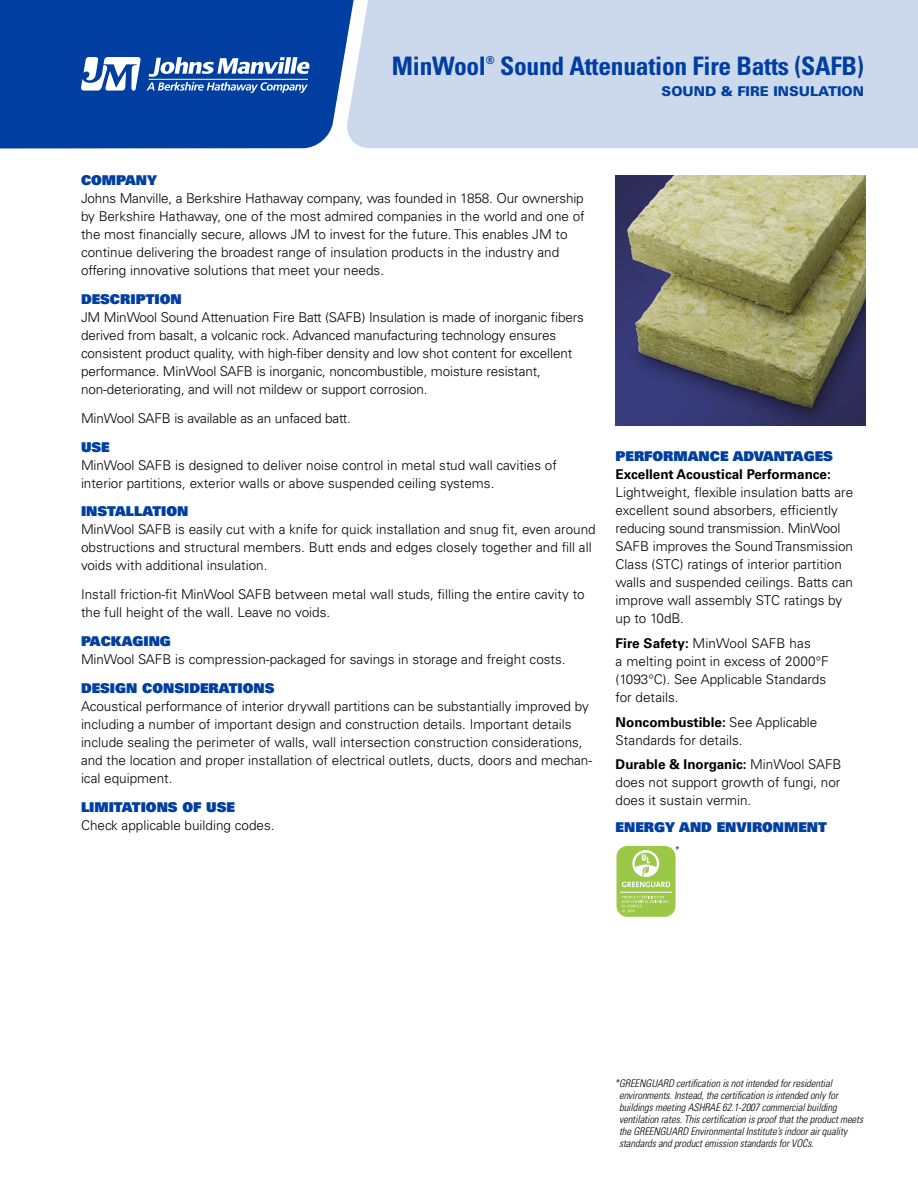
<style>
.page{position:relative;width:918px;height:1188px;background:#fff}
.page>*{position:absolute;margin:0;border:0;box-sizing:border-box;transform-origin:0 0}
.t1{font:700 condensed 25.5px "Univers LT Std";letter-spacing:-.01em;color:#003fa1}
.t2{font:300 13.5px/18px "Univers LT Std";color:#000}
.t3{font:13.5px "Univers LT Std X Black";color:#003fa1}
.t4{font:700 13.5px "Univers LT Std";color:#000}
.t5{font:900 13.5px "Univers LT Std";color:#003fa1}
.t6{font:700 condensed 10.8px "Univers LT Std";color:#003fa1}
.t7{font:italic 300 condensed 10.5px/12px "Univers LT Std";letter-spacing:-.005em;color:#000}
.t8{font:300 condensed 10.5px "Univers LT Std";color:#000}
.s1{font-weight:700}
</style>
<div class="page">
<div style="left:0;top:0;width:346px;height:149px;background:#003fa1"></div>
<div style="left:346px;top:0;width:572px;height:148px;background:#ccd9ec"></div>
<svg style="left:81px;top:57px;width:228px;height:36px"></svg>
<hr style="left:149px;top:79px;width:159px;height:1px;background:#fff">
<div style="left:617px;top:846px;width:59px;height:71px;background:#9cc847;border-radius:11px"></div>
<svg style="left:622px;top:896px;width:46px;height:16px"></svg>
<hr style="left:620px;top:892px;width:52px;height:1px;background:#fff">
<svg style="left:622px;top:850px;width:48px;height:37px"></svg>
<img style="left:616px;top:176px;width:249px;height:249px">
<h1 class="t1" style="left:392px;top:50px;width:96px">MinWool</h1>
<p class="t6" style="left:486px;top:54px;width:10px">®</p>
<h1 class="t1" style="left:500px;top:50px;width:365px">Sound Attenuation Fire Batts (SAFB)</h1>
<p class="t5" style="left:662px;top:83px;width:204px">SOUND &amp; FIRE INSULATION</p>
<p class="t3" style="left:81px;top:172px;width:78px">COMPANY</p>
<p class="t2" style="left:81px;top:189px;width:505px">Johns Manville, a Berkshire Hathaway company, was founded in 1858. Our ownership by Berkshire Hathaway, one of the most admired companies in the world and one of the most financially secure, allows JM to invest for the future. This enables JM to continue delivering the broadest range of insulation products in the industry and offering innovative solutions that meet your needs.</p>
<p class="t3" style="left:81px;top:290px;width:102px">DESCRIPTION</p>
<p class="t2" style="left:81px;top:308px;width:504px">JM MinWool Sound Attenuation Fire Batt (SAFB) Insulation is made of inorganic fibers derived from basalt, a volcanic rock. Advanced manufacturing technology ensures consistent product quality, with high-fiber density and low shot content for excellent performance. MinWool SAFB is inorganic, noncombustible, moisture resistant, non-deteriorating, and will not mildew or support corrosion.</p>
<p class="t2" style="left:81px;top:409px;width:272px">MinWool SAFB is available as an unfaced batt.</p>
<p class="t3" style="left:81px;top:438px;width:30px">USE</p>
<p class="t2" style="left:81px;top:456px;width:477px">MinWool SAFB is designed to deliver noise control in metal stud wall cavities of interior partitions, exterior walls or above suspended ceiling systems.</p>
<p class="t3" style="left:81px;top:503px;width:109px">INSTALLATION</p>
<p class="t2" style="left:81px;top:521px;width:516px">MinWool SAFB is easily cut with a knife for quick installation and snug fit, even around obstructions and structural members. Butt ends and edges closely together and fill all voids with additional insulation.</p>
<p class="t2" style="left:81px;top:585px;width:505px">Install friction-fit MinWool SAFB between metal wall studs, filling the entire cavity to the full height of the wall. Leave no voids.</p>
<p class="t3" style="left:81px;top:632px;width:91px">PACKAGING</p>
<p class="t2" style="left:81px;top:650px;width:486px">MinWool SAFB is compression-packaged for savings in storage and freight costs.</p>
<p class="t3" style="left:81px;top:679px;width:195px">DESIGN CONSIDERATIONS</p>
<p class="t2" style="left:81px;top:697px;width:513px">Acoustical performance of interior drywall partitions can be substantially improved by including a number of important design and construction details. Important details include sealing the perimeter of walls, wall intersection construction considerations, and the location and proper installation of electrical outlets, ducts, doors and mechan&shy;ical equipment.</p>
<p class="t3" style="left:81px;top:798px;width:155px">LIMITATIONS OF USE</p>
<p class="t2" style="left:81px;top:816px;width:195px">Check applicable building codes.</p>
<p class="t3" style="left:616px;top:447px;width:219px">PERFORMANCE ADVANTAGES</p>
<p class="t4" style="left:616px;top:466px;width:217px">Excellent Acoustical Performance:</p>
<p class="t2" style="left:616px;top:483px;width:239px">Lightweight, flexible insulation batts are excellent sound absorbers, efficiently reducing sound transmission. MinWool SAFB improves the Sound Transmission Class (STC) ratings of interior partition walls and suspended ceilings. Batts can improve wall assembly STC ratings by up to 10dB.</p>
<p class="t2" style="left:616px;top:634px;width:215px"><span class="s1">Fire Safety:</span> MinWool SAFB has<br>a melting point in excess of 2000°F (1093°C). See Applicable Standards for details.</p>
<p class="t2" style="left:616px;top:713px;width:203px"><span class="s1">Noncombustible:</span> See Applicable<br>Standards for details.</p>
<p class="t2" style="left:616px;top:756px;width:227px;text-align:justify"><span class="s1">Durable &amp; Inorganic:</span> MinWool SAFB does not support growth of fungi, nor does it sustain vermin.</p>
<p class="t3" style="left:616px;top:818px;width:213px">ENERGY AND ENVIRONMENT</p>
<p class="t8" style="left:675px;top:844px;width:6px">*</p>
<p class="t7" style="left:619px;top:1078px;width:246px;text-indent:-5px">*GREENGUARD certification is not intended for residential environments. Instead, the certification is intended only for buildings meeting ASHRAE 62.1-2007 commercial building ventilation rates. This certification is proof that the product meets the GREENGUARD Environmental Institute’s indoor air quality standards and product emission standards for VOCs.</p>
</div>
